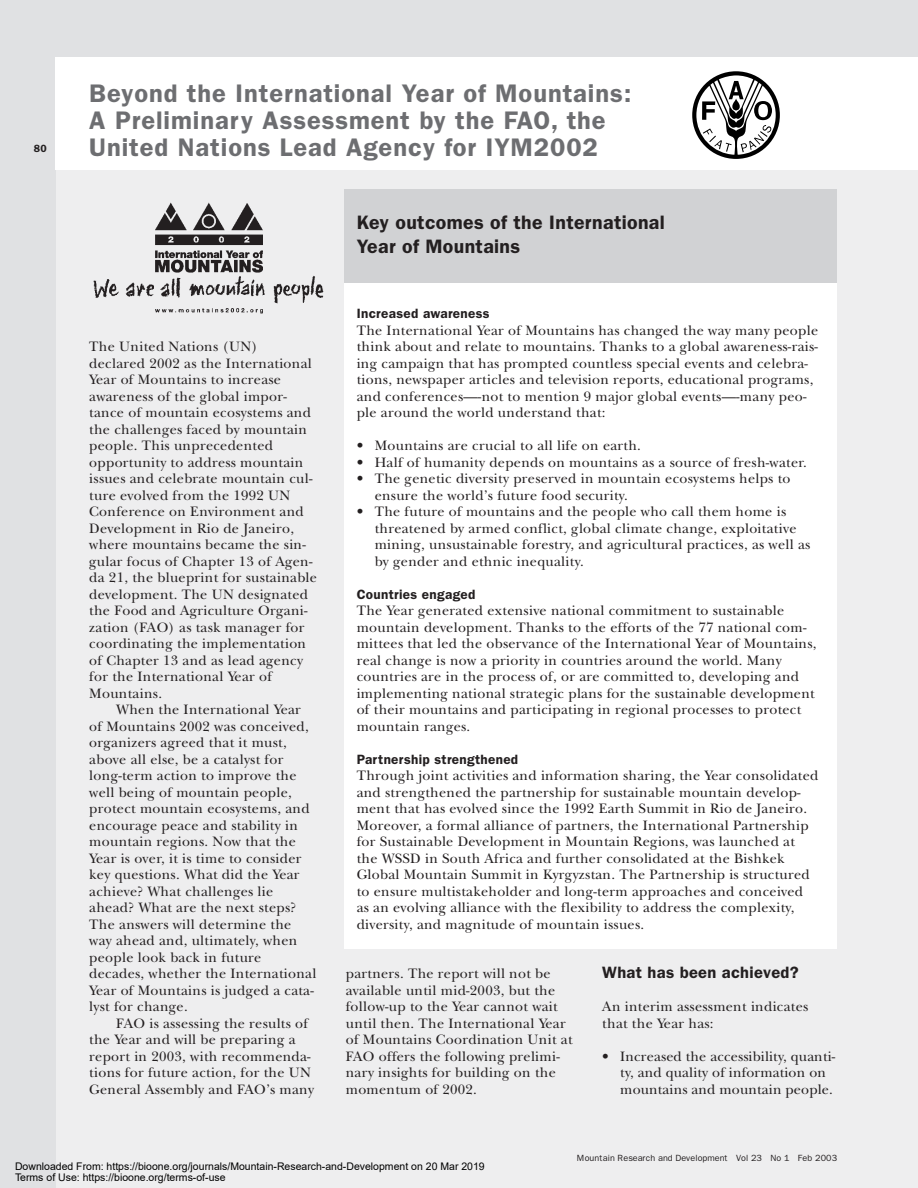
<style>
.page{position:relative;width:918px;height:1188px;background:#eeeeef}
.page>*{position:absolute;margin:0;border:0;box-sizing:border-box;transform-origin:0 0}
.t1{font:600 25.5px/27px "Franklin Gothic";letter-spacing:.035em;color:#6d6e71}
.t2{font:600 19.5px/24px "Franklin Gothic";letter-spacing:.02em;color:#231f20}
.t3{font:600 16.5px "Franklin Gothic";letter-spacing:.02em;color:#231f20}
.t4{font:14.25px/16.5px "New Baskerville";letter-spacing:.02em;color:#231f20}
.t5{font:600 13.5px "Franklin Gothic";letter-spacing:.025em;color:#231f20}
.t6{font:10.5px/10.5px "Arial";color:#000}
.t7{font:600 10.5px "Franklin Gothic";color:#231f20}
.t8{font:9px "Franklin Gothic";color:#231f20}
</style>
<div class="page">
<div style="left:0;top:0;width:55px;height:1188px;background:#e0e1e3"></div>
<div style="left:0;top:0;width:918px;height:58px;background:#e0e1e3"></div>
<div style="left:55px;top:58px;width:863px;height:112px;background:#fff"></div>
<svg style="left:692px;top:71px;width:88px;height:88px"></svg>
<img style="left:93px;top:202px;width:231px;height:112px">
<div style="left:345px;top:189px;width:492px;height:760px;background:#fff"></div>
<div style="left:345px;top:189px;width:492px;height:93px;background:#d1d2d4"></div>
<p class="t7" style="left:34px;top:145px;width:14px">80</p>
<h1 class="t1" style="left:89px;top:82px;width:544px">Beyond the International Year of Mountains:<br>A Preliminary Assessment by the FAO, the<br>United Nations Lead Agency for IYM2002</h1>
<p class="t4" style="left:89px;top:340px;width:229px">The United Nations (UN) declared 2002 as the International<br>Year of Mountains to increase awareness of the global impor&shy;tance of mountain ecosystems and the challenges faced by mountain people. This unprecedented opportunity to address mountain issues and celebrate mountain cul&shy;ture evolved from the 1992 UN<br>Conference on Environment and<br>Development in Rio de Janeiro, where mountains became the sin&shy;gular focus of Chapter 13 of Agen&shy;da 21, the blueprint for sustainable development. The UN designated the Food and Agriculture Organi&shy;zation (FAO) as task manager for coordinating the implementation of Chapter 13 and as lead agency for the International Year of<br>Mountains.</p>
<p class="t4" style="left:89px;top:703px;width:229px;text-indent:27px">When the International Year of Mountains 2002 was conceived, organizers agreed that it must, above all else, be a catalyst for long-term action to improve the well being of mountain people, protect mountain ecosystems, and encourage peace and stability in mountain regions. Now that the<br>Year is over, it is time to consider key questions. What did the Year achieve? What challenges lie ahead? What are the next steps?<br>The answers will determine the way ahead and, ultimately, when people look back in future decades, whether the International<br>Year of Mountains is judged a cata&shy;lyst for change.</p>
<p class="t4" style="left:89px;top:1016px;width:226px;text-indent:27px">FAO is assessing the results of the Year and will be preparing a report in 2003, with recommenda&shy;tions for future action, for the UN<br>General Assembly and FAO’s many</p>
<h2 class="t2" style="left:357px;top:212px;width:310px">Key outcomes of the International<br>Year of Mountains</h2>
<p class="t5" style="left:357px;top:309px;width:134px">Increased awareness</p>
<p class="t4" style="left:357px;top:323px;width:463px">The International Year of Mountains has changed the way many people think about and relate to mountains. Thanks to a global awareness-rais&shy;ing campaign that has prompted countless special events and celebra&shy;tions, newspaper articles and television reports, educational programs, and conferences—-not to mention 9 major global events—-many peo&shy;ple around the world understand that:</p>
<p class="t4" style="left:357px;top:439px;width:286px">• Mountains are crucial to all life on earth.</p>
<p class="t4" style="left:357px;top:455px;width:452px">• Half of humanity depends on mountains as a source of fresh-water.</p>
<p class="t4" style="left:375px;top:472px;width:417px;text-indent:-18px">• The genetic diversity preserved in mountain ecosystems helps to ensure the world’s future food security.</p>
<p class="t4" style="left:375px;top:505px;width:437px;text-indent:-18px">• The future of mountains and the people who call them home is threatened by armed conflict, global climate change, exploitative mining, unsustainable forestry, and agricultural practices, as well as by gender and ethnic inequality.</p>
<p class="t5" style="left:357px;top:589px;width:120px">Countries engaged</p>
<p class="t4" style="left:357px;top:604px;width:461px">The Year generated extensive national commitment to sustainable mountain development. Thanks to the efforts of the 77 national com&shy;mittees that led the observance of the International Year of Mountains, real change is now a priority in countries around the world. Many countries are in the process of, or are committed to, developing and implementing national strategic plans for the sustainable development of their mountains and participating in regional processes to protect mountain ranges.</p>
<p class="t5" style="left:357px;top:754px;width:163px">Partnership strengthened</p>
<p class="t4" style="left:357px;top:769px;width:463px">Through joint activities and information sharing, the Year consolidated and strengthened the partnership for sustainable mountain develop&shy;ment that has evolved since the 1992 Earth Summit in Rio de Janeiro.<br>Moreover, a formal alliance of partners, the International Partnership for Sustainable Development in Mountain Regions, was launched at the WSSD in South Africa and further consolidated at the Bishkek Global Mountain Summit in Kyrgyzstan. The Partnership is structured to ensure multistakeholder and long-term approaches and conceived as an evolving alliance with the flexibility to address the complexity, diversity, and magnitude of mountain issues.</p>
<p class="t4" style="left:346px;top:967px;width:228px">partners. The report will not be available until mid-2003, but the follow-up to the Year cannot wait until then. The International Year of Mountains Coordination Unit at<br>FAO offers the following prelimi&shy;nary insights for building on the momentum of 2002.</p>
<p class="t3" style="left:602px;top:967px;width:198px">What has been achieved?</p>
<p class="t4" style="left:602px;top:1000px;width:208px">An interim assessment indicates that the Year has:</p>
<p class="t4" style="left:620px;top:1049px;width:216px;text-indent:-18px">• Increased the accessibility, quanti&shy;ty, and quality of information on mountains and mountain people.</p>
<p class="t6" style="left:15px;top:1162px;width:471px">Downloaded From: https://bioone.org/journals/Mountain-Research-and-Development on 20 Mar 2019<br>Terms of Use: https://bioone.org/terms-of-use</p>
<p class="t8" style="left:577px;top:1155px;width:262px">Mountain Research and Development Vol 23 No 1 Feb 2003</p>
</div>
